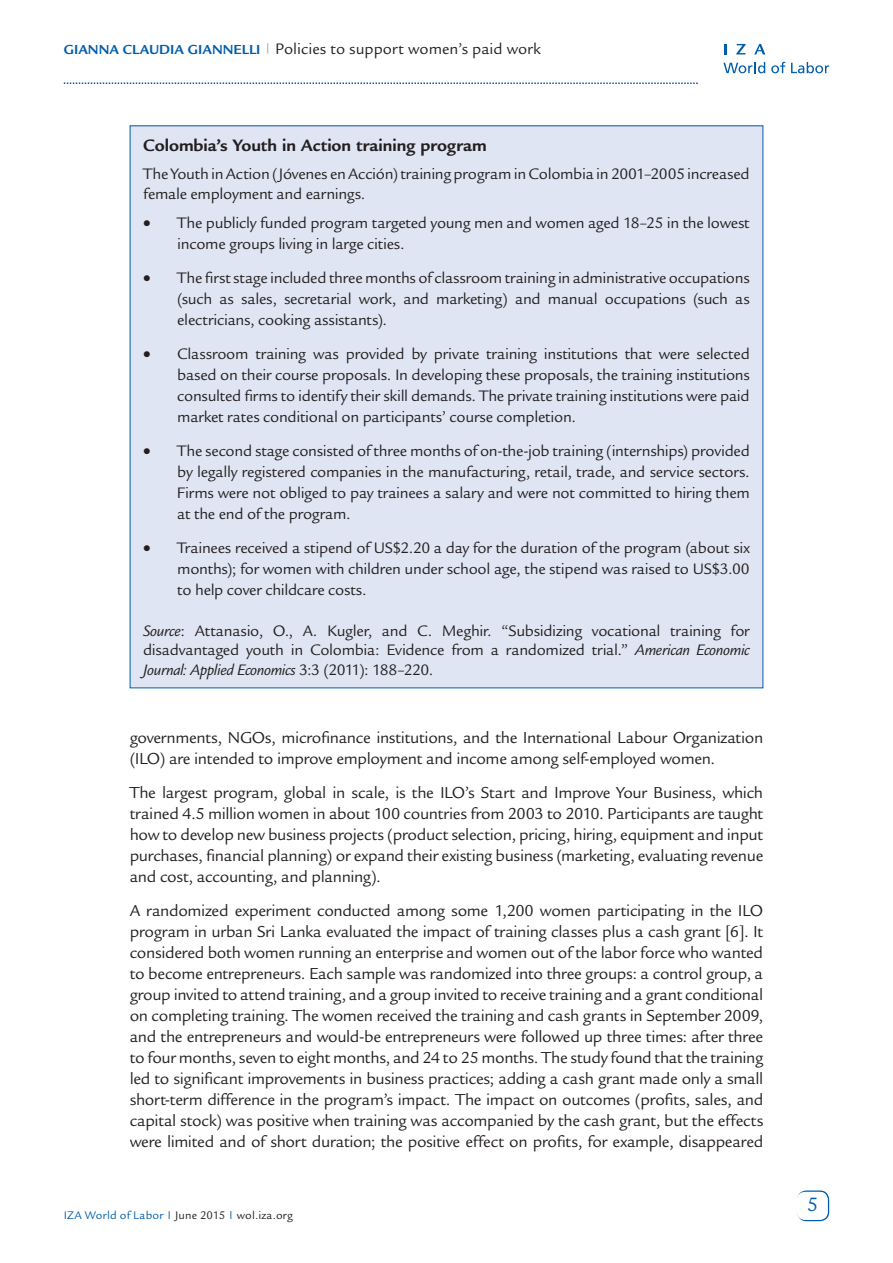
<style>
.page{position:relative;width:893px;height:1263px;background:#fff}
.page>*{position:absolute;margin:0;border:0;box-sizing:border-box;transform-origin:0 0}
.t1{font:21px "Legacy Sans Std";color:#015dab}
.t2{font:700 18px "Legacy Sans Std";color:#231f20}
.t3{font:17.25px/21px "Legacy Sans Std";letter-spacing:-.02em;color:#231f20;text-align:justify}
.t4{font:16.5px/21px "Legacy Sans Std";letter-spacing:-.015em;color:#231f20;text-align:justify}
.t5{font:12px "Legacy Sans Std";letter-spacing:.015em;color:#231f20}
.s1{font-weight:700;font-size:14.25px;color:#015dab}
.s2{font-style:italic}
.s3{color:#015dab}
</style>
<div class="page">
<div style="left:797px;top:1190px;width:32px;height:31px;border:2px solid #015dab;border-radius:9px"></div>
<div style="left:797px;top:1192px;width:31px;height:28px;background:#fff;border-radius:9px"></div>
<svg style="left:64px;top:82px;width:634px;height:2px"></svg>
<svg style="left:723px;top:62px;width:42px;height:11px"></svg>
<svg style="left:771px;top:62px;width:14px;height:11px"></svg>
<svg style="left:791px;top:62px;width:38px;height:11px"></svg>
<svg style="left:724px;top:44px;width:2px;height:10px"></svg>
<svg style="left:736px;top:44px;width:10px;height:10px"></svg>
<svg style="left:754px;top:44px;width:11px;height:10px"></svg>
<div style="left:130px;top:126px;width:633px;height:562px;background:#e0e5f3"></div>
<p class="t4" style="left:64px;top:38px;width:479px"><span class="s1">Gianna Claudia Giannelli</span> <sup>|</sup> Policies to support women’s paid work</p>
<p class="t2" style="left:143px;top:135px;width:345px">Colombia’s Youth in Action training program</p>
<p class="t4" style="left:143px;top:165px;width:608px;line-height:19.5px">The Youth in Action (Jóvenes en Acción) training program in Colombia in 2001–2005 increased female employment and earnings.</p>
<p class="t4" style="left:177px;top:213px;width:574px;text-indent:-34px">• The publicly funded program targeted young men and women aged 18–25 in the lowest income groups living in large cities.</p>
<p class="t4" style="left:177px;top:268px;width:574px;text-indent:-34px">• The first stage included three months of classroom training in administrative occupations (such as sales, secretarial work, and marketing) and manual occupations (such as electricians, cooking assistants).</p>
<p class="t4" style="left:177px;top:343px;width:574px;text-indent:-34px">• Classroom training was provided by private training institutions that were selected based on their course proposals. In developing these proposals, the training institutions consulted firms to identify their skill demands. The private training institutions were paid market rates conditional on participants’ course completion.</p>
<p class="t4" style="left:177px;top:440px;width:574px;text-indent:-34px">• The second stage consisted of three months of on-the-job training (internships) provided by legally registered companies in the manufacturing, retail, trade, and service sectors.<br>Firms were not obliged to pay trainees a salary and were not committed to hiring them at the end of the program.</p>
<p class="t4" style="left:177px;top:537px;width:574px;text-indent:-34px">• Trainees received a stipend of US$2.20 a day for the duration of the program (about six months); for women with children under school age, the stipend was raised to US$3.00 to help cover childcare costs.</p>
<p class="t4" style="left:143px;top:621px;width:608px;line-height:19.5px"><span class="s2">Source</span>: Attanasio, O., A. Kugler, and C. Meghir. “Subsidizing vocational training for disadvantaged youth in Colombia: Evidence from a randomized trial.” <span class="s2">American Economic Journal: Applied Economics</span> 3:3 (2011): 188–220.</p>
<p class="t3" style="left:130px;top:727px;width:635px">governments, NGOs, microfinance institutions, and the International Labour Organization (ILO) are intended to improve employment and income among self-employed women.</p>
<p class="t3" style="left:130px;top:782px;width:635px">The largest program, global in scale, is the ILO’s Start and Improve Your Business, which trained 4.5 million women in about 100 countries from 2003 to 2010. Participants are taught how to develop new business projects (product selection, pricing, hiring, equipment and input purchases, financial planning) or expand their existing business (marketing, evaluating revenue and cost, accounting, and planning).</p>
<p class="t3" style="left:130px;top:900px;width:635px">A randomized experiment conducted among some 1,200 women participating in the ILO program in urban Sri Lanka evaluated the impact of training classes plus a cash grant [6]. It considered both women running an enterprise and women out of the labor force who wanted to become entrepreneurs. Each sample was randomized into three groups: a control group, a group invited to attend training, and a group invited to receive training and a grant conditional on completing training. The women received the training and cash grants in September 2009, and the entrepreneurs and would-be entrepreneurs were followed up three times: after three to four months, seven to eight months, and 24 to 25 months. The study found that the training led to significant improvements in business practices; adding a cash grant made only a small short-term difference in the program’s impact. The impact on outcomes (profits, sales, and capital stock) was positive when training was accompanied by the cash grant, but the effects were limited and of short duration; the positive effect on profits, for example, disappeared</p>
<p class="t5" style="left:64px;top:1208px;width:231px"><span class="s3">IZA World of Labor</span> <sup>|</sup> June 2015 <sup>|</sup> wol.iza.org</p>
<p class="t1" style="left:807px;top:1192px;width:13px">5</p>
</div>
